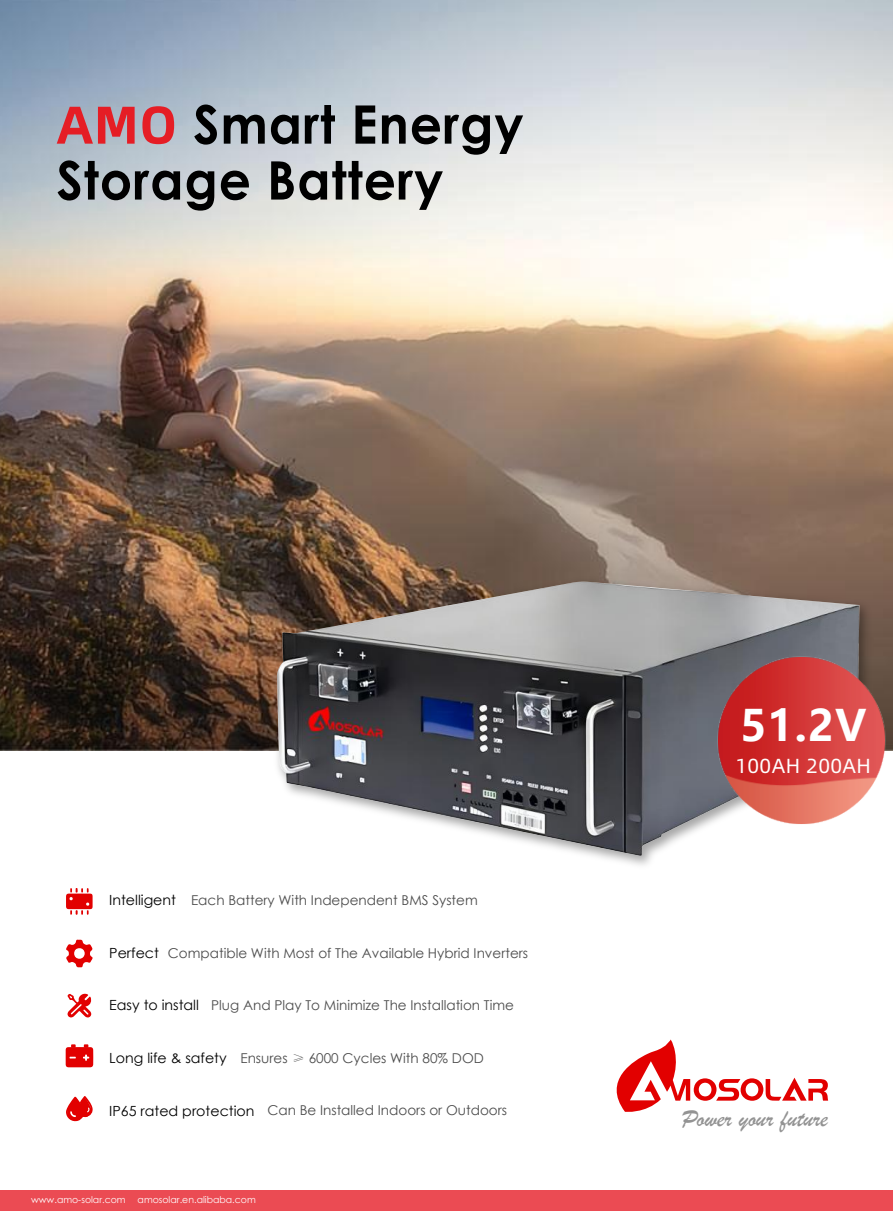
<style>
.page{position:relative;width:893px;height:1212px;background:#fff}
.page>*{position:absolute;margin:0;border:0;box-sizing:border-box;transform-origin:0 0}
.t1{font:700 53.1px/55.9px "Century Gothic";letter-spacing:.02em;color:#000;scale:.95 1}
.t2{font:700 42.9px "Microsoft Ya Hei";color:#fff}
.t3{font:25.2px "Brush Script";color:#939393}
.t4{font:20.4px "Alibaba Pu Hui Ti";letter-spacing:.02em;color:#fff}
.t5{font:13.5px "Century Gothic";color:#4c4c4c}
.t6{font:9.3px "Century Gothic";color:#fff}
.s1{font-family:"Alibaba Pu Hui Ti";color:#e51d25}
.s2{font-size:13.95px;color:#000}
.s3{font-family:"Adobe Song Std";font-weight:300}
</style>
<div class="page">
<img style="left:0;top:0;width:892px;height:750px">
<div style="left:0;top:1190px;width:893px;height:20px;background:#eb4b53"></div>
<img style="left:166px;top:303px;width:727px;height:798px">
<svg style="left:601px;top:1039px;width:227px;height:73px"></svg>
<svg style="left:66px;top:939px;width:27px;height:28px"></svg>
<div style="left:74px;top:948px;width:11px;height:11px;background:#fff;border-radius:50%"></div>
<svg style="left:66px;top:1096px;width:27px;height:26px"></svg>
<svg style="left:66px;top:888px;width:27px;height:27px"></svg>
<svg style="left:66px;top:1044px;width:27px;height:23px"></svg>
<svg style="left:67px;top:993px;width:25px;height:25px"></svg>
<img style="left:716px;top:655px;width:170px;height:171px">
<h1 class="t1" style="left:57px;top:94px;width:493px"><span class="s1">AMO</span> Smart Energy<br>Storage Battery</h1>
<p class="t5" style="left:109px;top:890px;width:370px"><span class="s2">Intelligent</span> Each Battery With Independent BMS System</p>
<p class="t5" style="left:109px;top:943px;width:420px"><span class="s2">Perfect</span> Compatible With Most of The Available Hybrid Inverters</p>
<p class="t5" style="left:109px;top:996px;width:406px"><span class="s2">Easy to install</span> Plug And Play To Minimize The Installation Time</p>
<p class="t5" style="left:109px;top:1048px;width:376px"><span class="s2">Long life &amp; safety</span> Ensures <span class="s3">≥</span> 6000 Cycles With 80% DOD</p>
<p class="t5" style="left:109px;top:1101px;width:399px"><span class="s2">IP65 rated protection</span> Can Be Installed Indoors or Outdoors</p>
<p class="t6" style="left:31px;top:1193px;width:96px">www.amo-solar.com</p>
<p class="t6" style="left:138px;top:1193px;width:120px">amosolar.en.alibaba.com</p>
<h2 class="t2" style="left:740px;top:696px;width:127px">51.2V</h2>
<h3 class="t4" style="left:735px;top:751px;width:137px">100AH 200AH</h3>
<h3 class="t3" style="left:682px;top:1102px;width:148px">Power your future</h3>
</div>
